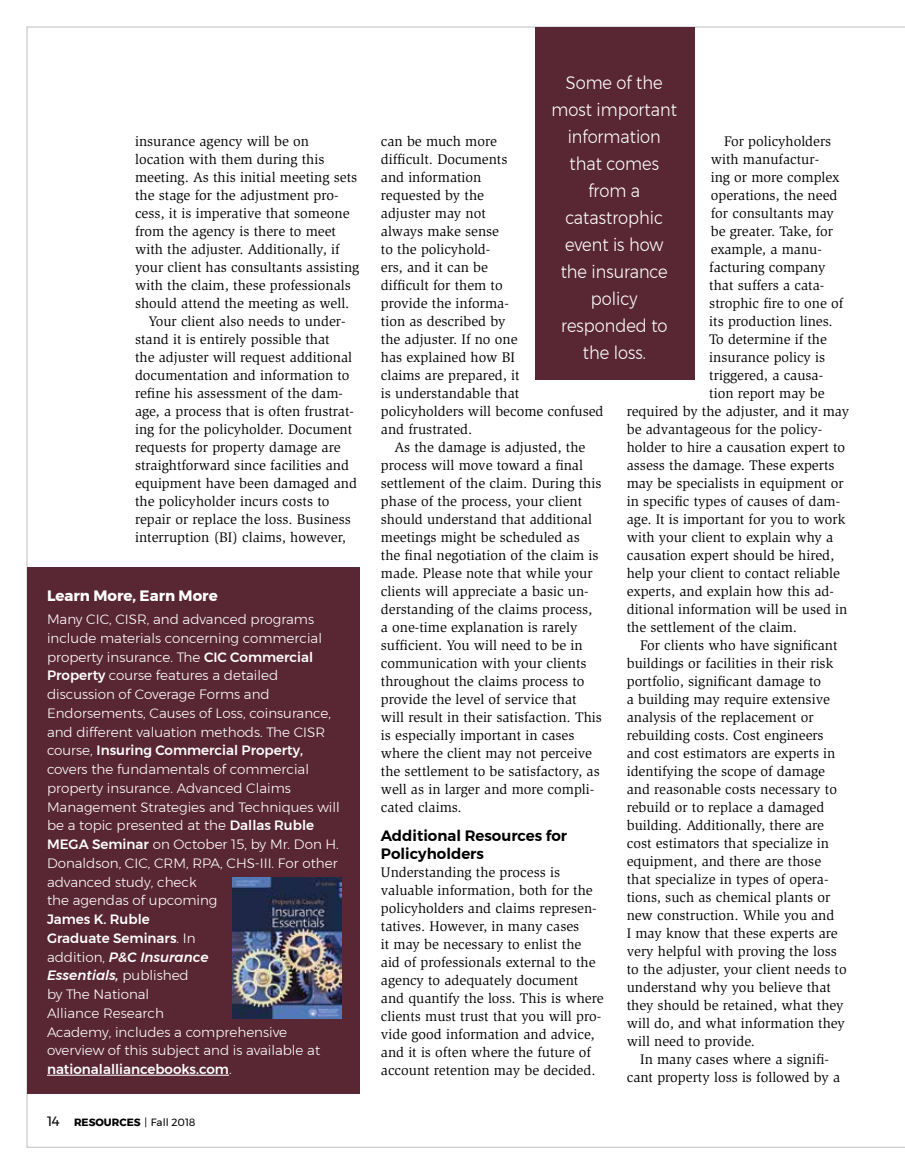
<style>
.page{position:relative;width:905px;height:1175px;background:#fff}
.page>*{position:absolute;margin:0;border:0;box-sizing:border-box;transform-origin:0 0}
.t1{font:300 18px/27px "Montserrat";color:#fff;text-align:center;scale:.9 1}
.t2{font:600 15px/18px "Montserrat";color:#000}
.t3{font:700 15px "Montserrat";color:#fff}
.t4{font:14.25px/18px "Slimbach";color:#000}
.t5{font:300 13.5px/18.8px "Montserrat";color:#fff}
.t6{font:700 10.5px "Montserrat";color:#000}
.s1{font-weight:500}
.s2{font-weight:500;font-style:italic}
.s3{font-weight:400;font-size:13.5px}
.s4{font-weight:400}
</style>
<div class="page">
<div style="left:535px;top:27px;width:159px;height:352px;background:#592634"></div>
<div style="left:27px;top:567px;width:332px;height:527px;background:#592634"></div>
<hr style="left:47px;top:1074px;width:182px;height:1px;background:#fff">
<img style="left:233px;top:878px;width:108px;height:140px">
<p class="t4" style="left:135px;top:132px;width:175px">insurance agency will be on</p>
<p class="t4" style="left:135px;top:150px;width:191px">location with them during this</p>
<p class="t4" style="left:135px;top:168px;width:224px">meeting. As this initial meeting sets</p>
<p class="t4" style="left:135px;top:186px;width:205px">the stage for the adjustment pro-</p>
<p class="t4" style="left:135px;top:204px;width:216px">cess, it is imperative that someone</p>
<p class="t4" style="left:135px;top:222px;width:202px">from the agency is there to meet</p>
<p class="t4" style="left:135px;top:240px;width:206px">with the adjuster. Additionally, if</p>
<p class="t4" style="left:135px;top:258px;width:226px">your client has consultants assisting</p>
<p class="t4" style="left:135px;top:276px;width:217px">with the claim, these professionals</p>
<p class="t4" style="left:135px;top:294px;width:216px">should attend the meeting as well.</p>
<p class="t4" style="left:148px;top:312px;width:198px">Your client also needs to under-</p>
<p class="t4" style="left:135px;top:330px;width:196px">stand it is entirely possible that</p>
<p class="t4" style="left:135px;top:348px;width:218px">the adjuster will request additional</p>
<p class="t4" style="left:135px;top:366px;width:216px">documentation and information to</p>
<p class="t4" style="left:135px;top:384px;width:209px">refine his assessment of the dam-</p>
<p class="t4" style="left:135px;top:402px;width:220px">age, a process that is often frustrat-</p>
<p class="t4" style="left:135px;top:420px;width:219px">ing for the policyholder. Document</p>
<p class="t4" style="left:135px;top:438px;width:207px">requests for property damage are</p>
<p class="t4" style="left:135px;top:456px;width:215px">straightforward since facilities and</p>
<p class="t4" style="left:135px;top:474px;width:223px">equipment have been damaged and</p>
<p class="t4" style="left:135px;top:492px;width:196px">the policyholder incurs costs to</p>
<p class="t4" style="left:135px;top:510px;width:217px">repair or replace the loss. Business</p>
<p class="t4" style="left:135px;top:528px;width:212px">interruption (BI) claims, however,</p>
<p class="t3" style="left:47px;top:583px;width:172px">Learn More, Earn More</p>
<p class="t5" style="left:47px;top:609px;width:294px">Many CIC, CISR, and advanced programs include materials concerning commercial property insurance. The <span class="s1">CIC Commercial Property</span> course features a detailed discussion of Coverage Forms and Endorsements, Causes of Loss, coinsurance, and different valuation methods. The CISR course, <span class="s1">Insuring Commercial Property, </span>covers the fundamentals of commercial property insurance. Advanced Claims Management Strategies and Techniques will be a topic presented at the <span class="s1">Dallas Ruble MEGA Seminar</span> on October 15, by Mr. Don H.<br>Donaldson, CIC, CRM, RPA, CHS-III. For other advanced study, check<br>the agendas of upcoming</p>
<p class="t5" style="left:47px;top:909px;width:275px"><span class="s1">James K. Ruble<br>Graduate Seminars</span>. In<br>addition, <span class="s2">P&amp;C Insurance<br>Essentials,</span> published<br>by The National<br>Alliance Research<br>Academy, includes a comprehensive overview of this subject and is available at <span class="s1">nationalalliancebooks.com</span>.</p>
<p class="t6" style="left:47px;top:1114px;width:150px"><span class="s3">14</span> RESOURCES <span class="s4">| Fall 2018</span></p>
<p class="t1" style="left:551px;top:69px;width:141px">Some of the most important information that comes from a catastrophic event is how the insurance policy responded to the loss.</p>
<p class="t4" style="left:381px;top:132px;width:224px">can be much more<br>difficult. Documents<br>and information<br>requested by the<br>adjuster may not<br>always make sense<br>to the policyhold-<br>ers, and it can be<br>difficult for them to<br>provide the informa-<br>tion as described by<br>the adjuster. If no one<br>has explained how BI<br>claims are prepared, it<br>is understandable that policyholders will become confused and frustrated.</p>
<p class="t4" style="left:381px;top:438px;width:222px;text-indent:13px">As the damage is adjusted, the process will move toward a final settlement of the claim. During this phase of the process, your client should understand that additional meetings might be scheduled as the final negotiation of the claim is made. Please note that while your clients will appreciate a basic un&shy;derstanding of the claims process, a one-time explanation is rarely sufficient. You will need to be in communication with your clients throughout the claims process to provide the level of service that will result in their satisfaction. This is especially important in cases where the client may not perceive the settlement to be satisfactory, as well as in larger and more compli&shy;cated claims.</p>
<p class="t2" style="left:381px;top:826px;width:188px">Additional Resources for<br>Policyholders</p>
<p class="t4" style="left:381px;top:863px;width:224px">Understanding the process is valuable information, both for the policyholders and claims represen&shy;tatives. However, in many cases<br>it may be necessary to enlist the aid of professionals external to the agency to adequately document and quantify the loss. This is where clients must trust that you will pro&shy;vide good information and advice, and it is often where the future of account retention may be decided.</p>
<p class="t4" style="left:724px;top:132px;width:108px">For policyholders</p>
<p class="t4" style="left:710px;top:150px;width:110px">with manufactur-</p>
<p class="t4" style="left:710px;top:168px;width:130px">ing or more complex</p>
<p class="t4" style="left:710px;top:186px;width:128px">operations, the need</p>
<p class="t4" style="left:710px;top:204px;width:125px">for consultants may</p>
<p class="t4" style="left:710px;top:222px;width:124px">be greater. Take, for</p>
<p class="t4" style="left:710px;top:240px;width:113px">example, a manu-</p>
<p class="t4" style="left:709px;top:258px;width:118px">facturing company</p>
<p class="t4" style="left:709px;top:276px;width:116px">that suffers a cata-</p>
<p class="t4" style="left:709px;top:294px;width:135px">strophic fire to one of</p>
<p class="t4" style="left:709px;top:312px;width:125px">its production lines.</p>
<p class="t4" style="left:709px;top:330px;width:119px">To determine if the</p>
<p class="t4" style="left:709px;top:348px;width:117px">insurance policy is</p>
<p class="t4" style="left:709px;top:366px;width:115px">triggered, a causa-</p>
<p class="t4" style="left:709px;top:384px;width:117px">tion report may be</p>
<p class="t4" style="left:626px;top:402px;width:224px">required by the adjuster, and it may</p>
<p class="t4" style="left:626px;top:420px;width:197px">be advantageous for the policy-</p>
<p class="t4" style="left:626px;top:438px;width:220px">holder to hire a causation expert to</p>
<p class="t4" style="left:626px;top:456px;width:209px">assess the damage. These experts</p>
<p class="t4" style="left:626px;top:474px;width:218px">may be specialists in equipment or</p>
<p class="t4" style="left:626px;top:492px;width:215px">in specific types of causes of dam-</p>
<p class="t4" style="left:626px;top:510px;width:220px">age. It is important for you to work</p>
<p class="t4" style="left:626px;top:528px;width:208px">with your client to explain why a</p>
<p class="t4" style="left:626px;top:546px;width:209px">causation expert should be hired,</p>
<p class="t4" style="left:626px;top:564px;width:214px">help your client to contact reliable</p>
<p class="t4" style="left:626px;top:582px;width:209px">experts, and explain how this ad-</p>
<p class="t4" style="left:626px;top:600px;width:222px">ditional information will be used in</p>
<p class="t4" style="left:626px;top:618px;width:172px">the settlement of the claim.</p>
<p class="t4" style="left:640px;top:636px;width:199px">For clients who have significant</p>
<p class="t4" style="left:626px;top:654px;width:208px">buildings or facilities in their risk</p>
<p class="t4" style="left:626px;top:672px;width:196px">portfolio, significant damage to</p>
<p class="t4" style="left:626px;top:690px;width:205px">a building may require extensive</p>
<p class="t4" style="left:626px;top:708px;width:188px">analysis of the replacement or</p>
<p class="t4" style="left:626px;top:726px;width:198px">rebuilding costs. Cost engineers</p>
<p class="t4" style="left:626px;top:744px;width:210px">and cost estimators are experts in</p>
<p class="t4" style="left:626px;top:762px;width:200px">identifying the scope of damage</p>
<p class="t4" style="left:626px;top:780px;width:212px">and reasonable costs necessary to</p>
<p class="t4" style="left:626px;top:798px;width:199px">rebuild or to replace a damaged</p>
<p class="t4" style="left:626px;top:816px;width:199px">building. Additionally, there are</p>
<p class="t4" style="left:626px;top:834px;width:204px">cost estimators that specialize in</p>
<p class="t4" style="left:626px;top:852px;width:196px">equipment, and there are those</p>
<p class="t4" style="left:626px;top:870px;width:203px">that specialize in types of opera-</p>
<p class="t4" style="left:626px;top:888px;width:205px">tions, such as chemical plants or</p>
<p class="t4" style="left:626px;top:906px;width:209px">new construction. While you and</p>
<p class="t4" style="left:626px;top:924px;width:212px">I may know that these experts are</p>
<p class="t4" style="left:626px;top:942px;width:211px">very helpful with proving the loss</p>
<p class="t4" style="left:626px;top:960px;width:221px">to the adjuster, your client needs to</p>
<p class="t4" style="left:626px;top:978px;width:206px">understand why you believe that</p>
<p class="t4" style="left:626px;top:996px;width:218px">they should be retained, what they</p>
<p class="t4" style="left:626px;top:1014px;width:220px">will do, and what information they</p>
<p class="t4" style="left:626px;top:1032px;width:130px">will need to provide.</p>
<p class="t4" style="left:640px;top:1050px;width:190px">In many cases where a signifi-</p>
<p class="t4" style="left:626px;top:1068px;width:215px">cant property loss is followed by a</p>
</div>
